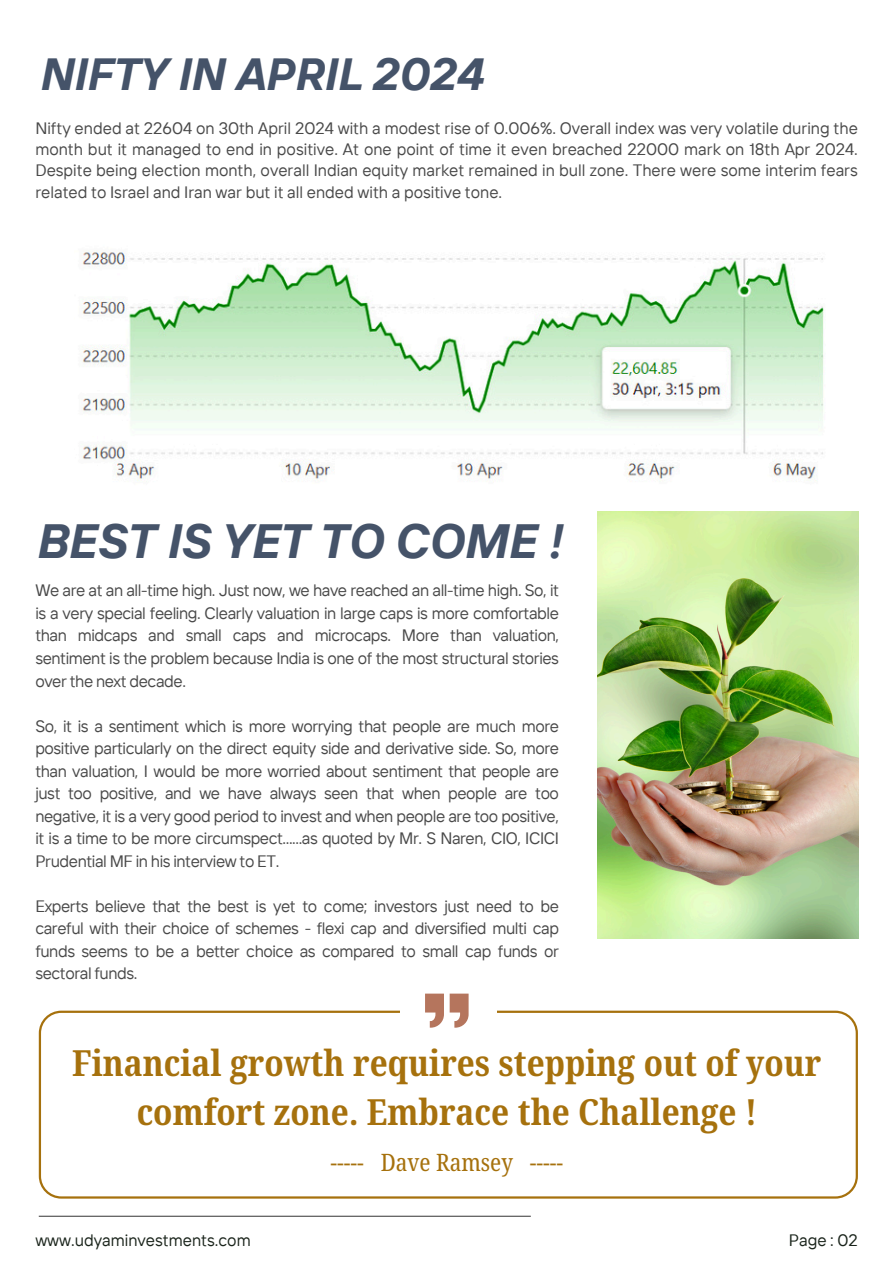
<style>
.page{position:relative;width:894px;height:1264px;background:#fff}
.page>*{position:absolute;margin:0;border:0;box-sizing:border-box;transform-origin:0 0}
.t1{font:italic 700 48px "TT Interphases";color:#455369}
.t2{font:italic 700 45px "TT Interphases";color:#455369}
.t3{font:700 36px/49.5px "Noto Serif Ethiopic Condensed";color:#a6710d;text-align:center}
.t4{font:24px "Noto Serif Ethiopic Condensed";color:#a6710d}
.t5{font:16.5px/22.5px "TT Interphases";letter-spacing:-.025em;color:#494949;text-align:justify}
.t6{font:16.5px "TT Interphases";color:#1a241b}
</style>
<div class="page">
<img style="left:597px;top:512px;width:261px;height:426px">
<hr style="left:39px;top:1215px;width:491px;height:1px;background:#494949">
<img style="left:82px;top:252px;width:742px;height:230px">
<svg style="left:39px;top:1010px;width:818px;height:188px"></svg>
<div style="left:400px;top:983px;width:96px;height:55px;background:#fff"></div>
<svg style="left:425px;top:993px;width:43px;height:34px"></svg>
<p class="t2" style="left:39px;top:45px;width:445px">NIFTY IN APRIL 2024</p>
<p class="t5" style="left:35px;top:117px;width:823px;line-height:21.3px">Nifty ended at 22604 on 30th April 2024 with a modest rise of 0.006%. Overall index was very volatile during the month but it managed to end in positive. At one point of time it even breached 22000 mark on 18th Apr 2024.<br>Despite being election month, overall Indian equity market remained in bull zone. There were some interim fears related to Israel and Iran war but it all ended with a positive tone.</p>
<p class="t1" style="left:35px;top:510px;width:527px">BEST IS YET TO COME !</p>
<p class="t5" style="left:35px;top:579px;width:525px">We are at an all-time high. Just now, we have reached an all-time high. So, it is a very special feeling. Clearly valuation in large caps is more comfortable than midcaps and small caps and microcaps. More than valuation, sentiment is the problem because India is one of the most structural stories over the next decade.</p>
<p class="t5" style="left:35px;top:714px;width:525px">So, it is a sentiment which is more worrying that people are much more positive particularly on the direct equity side and derivative side. So, more than valuation, I would be more worried about sentiment that people are just too positive, and we have always seen that when people are too negative, it is a very good period to invest and when people are too positive, it is a time to be more circumspect......as quoted by Mr. S Naren, CIO, ICICI Prudential MF in his interview to ET.</p>
<h2 class="t5" style="left:35px;top:894px;width:525px">Experts believe that the best is yet to come; investors just need to be careful with their choice of schemes - flexi cap and diversified multi cap funds seems to be a better choice as compared to small cap funds or sectoral funds.</h2>
<h1 class="t3" style="left:72px;top:1037px;width:750px">Financial growth requires stepping out of your comfort zone. Embrace the Challenge !</h1>
<p class="t4" style="left:330px;top:1145px;width:234px">----- Dave Ramsey -----</p>
<h3 class="t6" style="left:35px;top:1229px;width:217px">www.udyaminvestments.com</h3>
<p class="t6" style="left:788px;top:1229px;width:71px">Page : 02</p>
</div>
